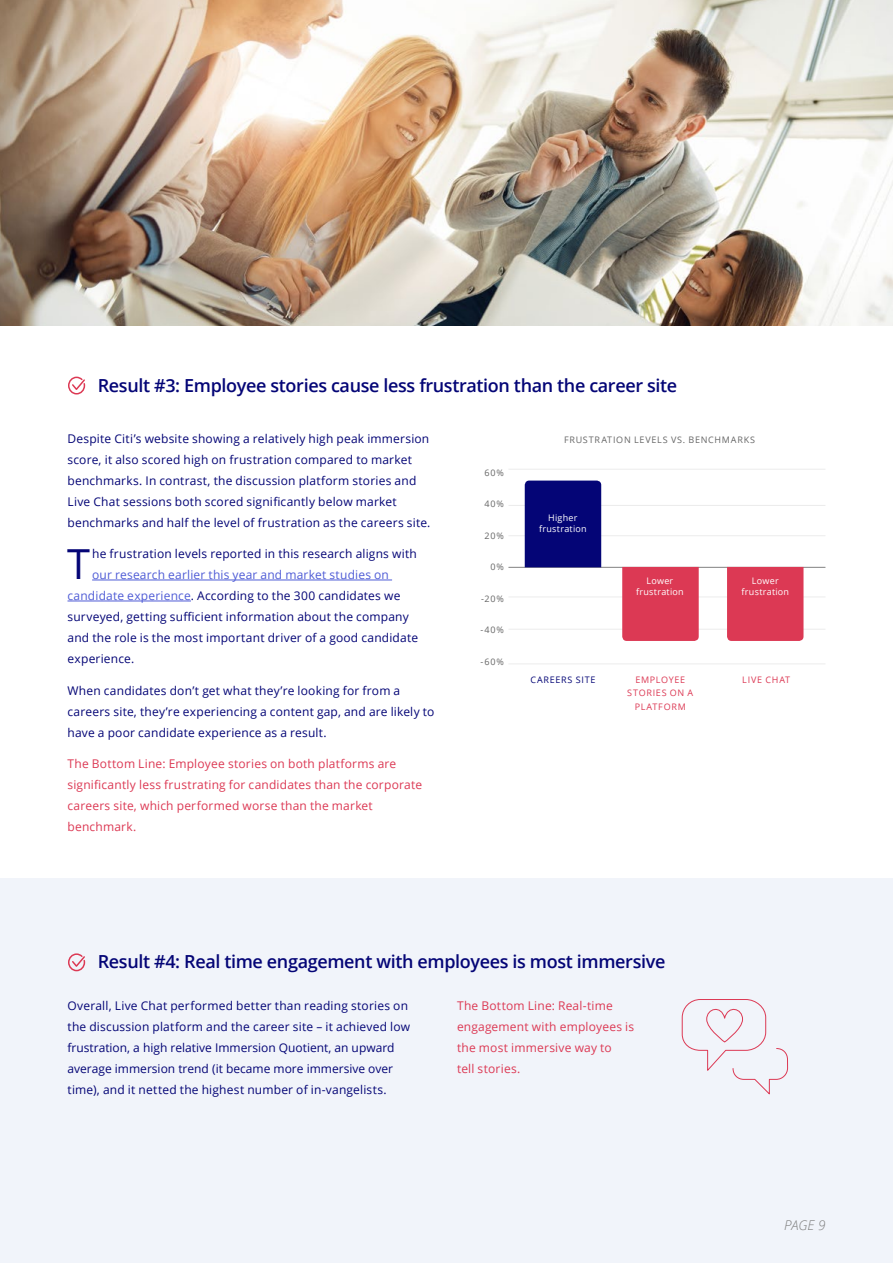
<style>
.page{position:relative;width:893px;height:1263px;background:#fff}
.page>*{position:absolute;margin:0;border:0;box-sizing:border-box;transform-origin:0 0}
.t1{font:41.4px "Open Sans";color:#040576}
.t2{font:600 18px "Open Sans";letter-spacing:-.02em;color:#040576}
.t3{font:italic 300 13.5px "Open Sans";color:#7e7e7e}
.t4{font:12px/21px "Open Sans";letter-spacing:.015em;color:#040576}
.t5{font:12px/21px "Open Sans";letter-spacing:.015em;color:#dc3954}
.t6{font:9px "Open Sans";letter-spacing:.085em;color:#666}
.t7{font:9px/10.5px "Open Sans";letter-spacing:.025em;color:#fff;text-align:center}
.t8{font:9px/13.5px "Open Sans";letter-spacing:.08em;color:#dc3954;text-align:center}
.t9{font:9px "Open Sans";letter-spacing:.085em;color:#040576}
.s1{color:#4f5cd6}
</style>
<div class="page">
<div style="left:0;top:878px;width:893px;height:385px;background:#f1f4fa"></div>
<svg style="left:68px;top:377px;width:18px;height:18px"></svg>
<svg style="left:68px;top:953px;width:18px;height:18px"></svg>
<hr style="left:92px;top:580px;width:300px;height:1px;background:#4f5cd6">
<hr style="left:68px;top:601px;width:123px;height:1px;background:#4f5cd6">
<hr style="left:508px;top:663px;width:317px;height:1px;background:#d8d8d8">
<hr style="left:508px;top:629px;width:317px;height:1px;background:#d8d8d8">
<hr style="left:508px;top:597px;width:317px;height:1px;background:#d8d8d8">
<hr style="left:508px;top:567px;width:317px;height:1px;background:#000">
<hr style="left:508px;top:535px;width:317px;height:1px;background:#d8d8d8">
<hr style="left:508px;top:505px;width:317px;height:1px;background:#d8d8d8">
<hr style="left:508px;top:469px;width:317px;height:1px;background:#d8d8d8">
<div style="left:525px;top:481px;width:76px;height:86px;background:#040576"></div>
<div style="left:622px;top:567px;width:77px;height:74px;background:#dc3954"></div>
<div style="left:727px;top:567px;width:76px;height:74px;background:#dc3954"></div>
<img style="left:0;top:0;width:893px;height:326px">
<svg style="left:681px;top:999px;width:107px;height:96px"></svg>
<h2 class="t2" style="left:98px;top:374px;width:581px">Result #3: Employee stories cause less frustration than the career site</h2>
<p class="t4" style="left:68px;top:427px;width:364px">Despite Citi’s website showing a relatively high peak immersion score, it also scored high on frustration compared to market benchmarks. In contrast, the discussion platform stories and Live Chat sessions both scored significantly below market benchmarks and half the level of frustration as the careers site.</p>
<h1 class="t1" style="left:67px;top:536px;width:24px">T</h1>
<p class="t4" style="left:92px;top:543px;width:326px">he frustration levels reported in this research aligns with</p>
<p class="t4" style="left:67px;top:564px;width:352px;text-indent:25px"><span class="s1">our research earlier this year and market studies on candidate experience</span>. According to the 300 candidates we surveyed, getting sufficient information about the company and the role is the most important driver of a good candidate experience.</p>
<p class="t4" style="left:67px;top:679px;width:368px">When candidates don’t get what they’re looking for from a careers site, they’re experiencing a content gap, and are likely to have a poor candidate experience as a result.</p>
<p class="t5" style="left:67px;top:753px;width:356px">The Bottom Line: Employee stories on both platforms are significantly less frustrating for candidates than the corporate careers site, which performed worse than the market benchmark.</p>
<p class="t6" style="left:484px;top:466px;width:21px">60%</p>
<p class="t6" style="left:484px;top:498px;width:21px">40%</p>
<p class="t6" style="left:485px;top:529px;width:21px">20%</p>
<p class="t6" style="left:490px;top:561px;width:15px">0%</p>
<p class="t6" style="left:481px;top:592px;width:24px">-20%</p>
<p class="t6" style="left:480px;top:624px;width:25px">-40%</p>
<p class="t6" style="left:480px;top:655px;width:25px">-60%</p>
<p class="t6" style="left:564px;top:434px;width:192px">FRUSTRATION LEVELS VS. BENCHMARKS</p>
<p class="t7" style="left:539px;top:512px;width:49px">Higher frustration</p>
<p class="t7" style="left:636px;top:576px;width:49px">Lower frustration</p>
<p class="t7" style="left:741px;top:576px;width:49px">Lower frustration</p>
<p class="t9" style="left:530px;top:673px;width:67px">CAREERS SITE</p>
<p class="t8" style="left:627px;top:672px;width:68px">EMPLOYEE<br>STORIES ON A<br>PLATFORM</p>
<p class="t8" style="left:742px;top:672px;width:49px">LIVE CHAT</p>
<h2 class="t2" style="left:98px;top:949px;width:569px">Result #4: Real time engagement with employees is most immersive</h2>
<p class="t4" style="left:68px;top:994px;width:344px">Overall, Live Chat performed better than reading stories on the discussion platform and the career site – it achieved low frustration, a high relative Immersion Quotient, an upward average immersion trend (it became more immersive over time), and it netted the highest number of in-vangelists.</p>
<p class="t5" style="left:457px;top:994px;width:179px">The Bottom Line: Real-time engagement with employees is the most immersive way to<br>tell stories.</p>
<p class="t3" style="left:784px;top:1216px;width:43px">PAGE 9</p>
</div>
